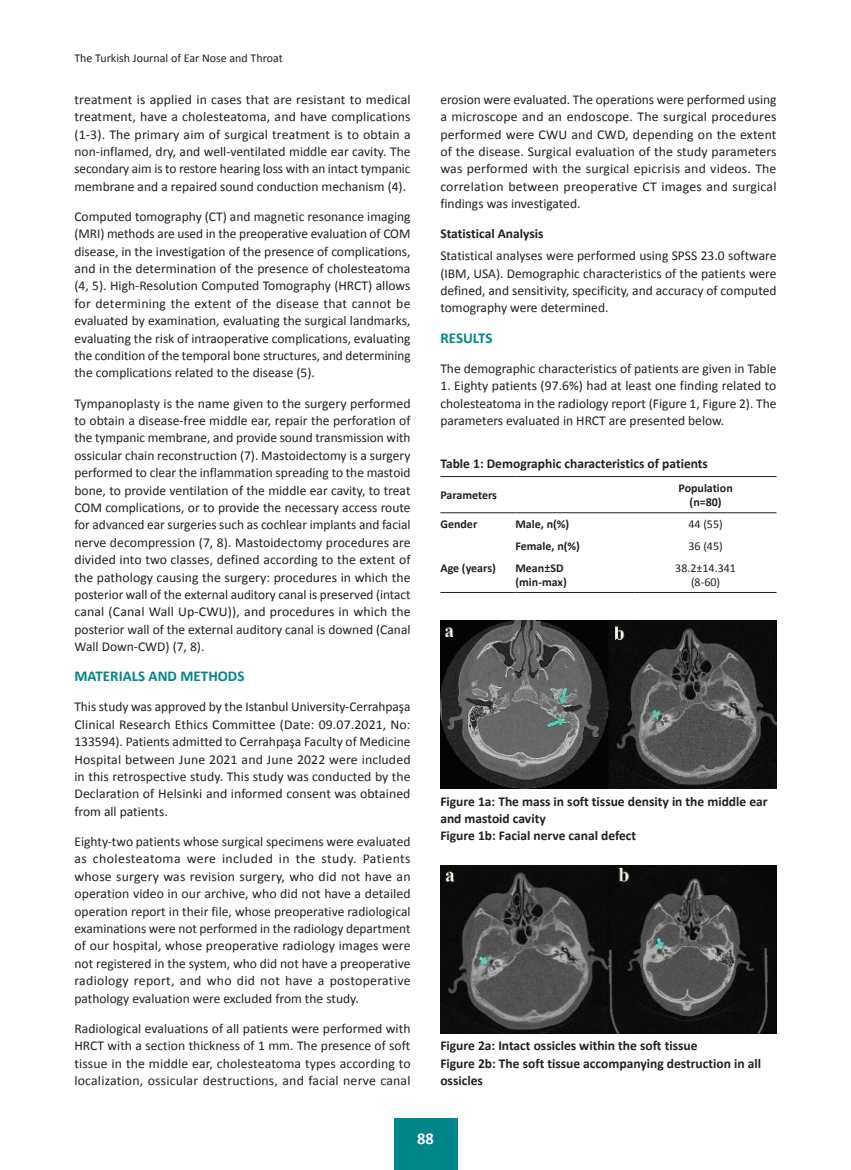
<style>
.page{position:relative;width:851px;height:1170px;background:#fff}
.page>*{position:absolute;margin:0;border:0;box-sizing:border-box;transform-origin:0 0}
.t1{font:700 16.5px "Calibri";color:#fff}
.t2{font:700 15px "Calibri";color:#018689}
.t3{font:13.5px/17.4px "Calibri";color:#231f20;text-align:justify}
.t4{font:700 13.5px/17.2px "Calibri";color:#231f20}
.t5{font:700 12px/14.4px "Calibri";color:#231f20;text-align:center}
.t6{font:12px/14.4px "Calibri";color:#231f20;text-align:center}
</style>
<div class="page">
<div style="left:393px;top:1118px;width:64px;height:51px;background:#018689"></div>
<hr style="left:440px;top:476px;width:75px;height:1px;background:#231f20">
<hr style="left:515px;top:476px;width:119px;height:1px;background:#231f20">
<hr style="left:634px;top:476px;width:142px;height:1px;background:#231f20">
<hr style="left:440px;top:512px;width:75px;height:1px;background:#231f20">
<hr style="left:515px;top:512px;width:119px;height:1px;background:#231f20">
<hr style="left:634px;top:512px;width:142px;height:1px;background:#231f20">
<hr style="left:440px;top:592px;width:75px;height:1px;background:#231f20">
<hr style="left:515px;top:592px;width:119px;height:1px;background:#231f20">
<hr style="left:634px;top:592px;width:142px;height:1px;background:#231f20">
<img style="left:440px;top:865px;width:336px;height:168px">
<img style="left:440px;top:620px;width:336px;height:168px">
<p class="t6" style="left:74px;top:51px;width:210px">The Turkish Journal of Ear Nose and Throat</p>
<p class="t3" style="left:74px;top:91px;width:337px">treatment is applied in cases that are resistant to medical treatment, have a cholesteatoma, and have complications (1-3). The primary aim of surgical treatment is to obtain a non-inflamed, dry, and well-ventilated middle ear cavity. The secondary aim is to restore hearing loss with an intact tympanic membrane and a repaired sound conduction mechanism (4).</p>
<p class="t3" style="left:74px;top:208px;width:337px">Computed tomography (CT) and magnetic resonance imaging (MRI) methods are used in the preoperative evaluation of COM disease, in the investigation of the presence of complications, and in the determination of the presence of cholesteatoma (4, 5). High-Resolution Computed Tomography (HRCT) allows for determining the extent of the disease that cannot be evaluated by examination, evaluating the surgical landmarks, evaluating the risk of intraoperative complications, evaluating the condition of the temporal bone structures, and determining the complications related to the disease (5).</p>
<p class="t3" style="left:74px;top:394px;width:337px">Tympanoplasty is the name given to the surgery performed to obtain a disease-free middle ear, repair the perforation of the tympanic membrane, and provide sound transmission with ossicular chain reconstruction (7). Mastoidectomy is a surgery performed to clear the inflammation spreading to the mastoid bone, to provide ventilation of the middle ear cavity, to treat COM complications, or to provide the necessary access route for advanced ear surgeries such as cochlear implants and facial nerve decompression (7, 8). Mastoidectomy procedures are divided into two classes, defined according to the extent of the pathology causing the surgery: procedures in which the posterior wall of the external auditory canal is preserved (intact canal (Canal Wall Up-CWU)), and procedures in which the posterior wall of the external auditory canal is downed (Canal Wall Down-CWD) (7, 8).</p>
<p class="t2" style="left:74px;top:666px;width:171px">MATERIALS AND METHODS</p>
<p class="t3" style="left:74px;top:698px;width:337px">This study was approved by the Istanbul University-Cerrahpaşa Clinical Research Ethics Committee (Date: 09.07.2021, No:<br>133594). Patients admitted to Cerrahpaşa Faculty of Medicine Hospital between June 2021 and June 2022 were included in this retrospective study. This study was conducted by the Declaration of Helsinki and informed consent was obtained from all patients.</p>
<p class="t3" style="left:74px;top:832px;width:337px">Eighty-two patients whose surgical specimens were evaluated as cholesteatoma were included in the study. Patients whose surgery was revision surgery, who did not have an operation video in our archive, who did not have a detailed operation report in their file, whose preoperative radiological examinations were not performed in the radiology department of our hospital, whose preoperative radiology images were not registered in the system, who did not have a preoperative radiology report, and who did not have a postoperative pathology evaluation were excluded from the study.</p>
<p class="t3" style="left:74px;top:1019px;width:337px">Radiological evaluations of all patients were performed with HRCT with a section thickness of 1 mm. The presence of soft tissue in the middle ear, cholesteatoma types according to localization, ossicular destructions, and facial nerve canal</p>
<p class="t3" style="left:440px;top:91px;width:337px">erosion were evaluated. The operations were performed using a microscope and an endoscope. The surgical procedures performed were CWU and CWD, depending on the extent of the disease. Surgical evaluation of the study parameters was performed with the surgical epicrisis and videos. The correlation between preoperative CT images and surgical findings was investigated.</p>
<p class="t4" style="left:440px;top:225px;width:105px">Statistical Analysis</p>
<p class="t3" style="left:440px;top:247px;width:337px">Statistical analyses were performed using SPSS 23.0 software (IBM, USA). Demographic characteristics of the patients were defined, and sensitivity, specificity, and accuracy of computed tomography were determined.</p>
<p class="t2" style="left:440px;top:328px;width:54px">RESULTS</p>
<p class="t3" style="left:440px;top:359px;width:337px">The demographic characteristics of patients are given in Table</p>
<p class="t3" style="left:440px;top:377px;width:337px">1. Eighty patients (97.6%) had at least one finding related to cholesteatoma in the radiology report (Figure 1, Figure 2). The parameters evaluated in HRCT are presented below.</p>
<p class="t4" style="left:440px;top:455px;width:269px">Table 1: Demographic characteristics of patients</p>
<p class="t5" style="left:440px;top:488px;width:58px">Parameters</p>
<p class="t5" style="left:678px;top:480px;width:56px">Population (n=80)</p>
<p class="t5" style="left:440px;top:517px;width:38px">Gender</p>
<p class="t5" style="left:515px;top:517px;width:55px">Male, n(%)</p>
<p class="t6" style="left:688px;top:517px;width:36px">44 (55)</p>
<p class="t5" style="left:515px;top:538px;width:66px">Female, n(%)</p>
<p class="t6" style="left:688px;top:538px;width:36px">36 (45)</p>
<p class="t5" style="left:440px;top:560px;width:57px">Age (years)</p>
<p class="t5" style="left:515px;top:560px;width:53px;text-align:left">Mean±SD (min-max)</p>
<p class="t6" style="left:675px;top:560px;width:62px">38.2±14.341 (8-60)</p>
<p class="t4" style="left:440px;top:792px;width:329px">Figure 1a: The mass in soft tissue density in the middle ear and mastoid cavity<br>Figure 1b: Facial nerve canal defect</p>
<p class="t4" style="left:440px;top:1037px;width:322px">Figure 2a: Intact ossicles within the soft tissue<br>Figure 2b: The soft tissue accompanying destruction in all ossicles</p>
<p class="t1" style="left:417px;top:1127px;width:18px">88</p>
</div>
